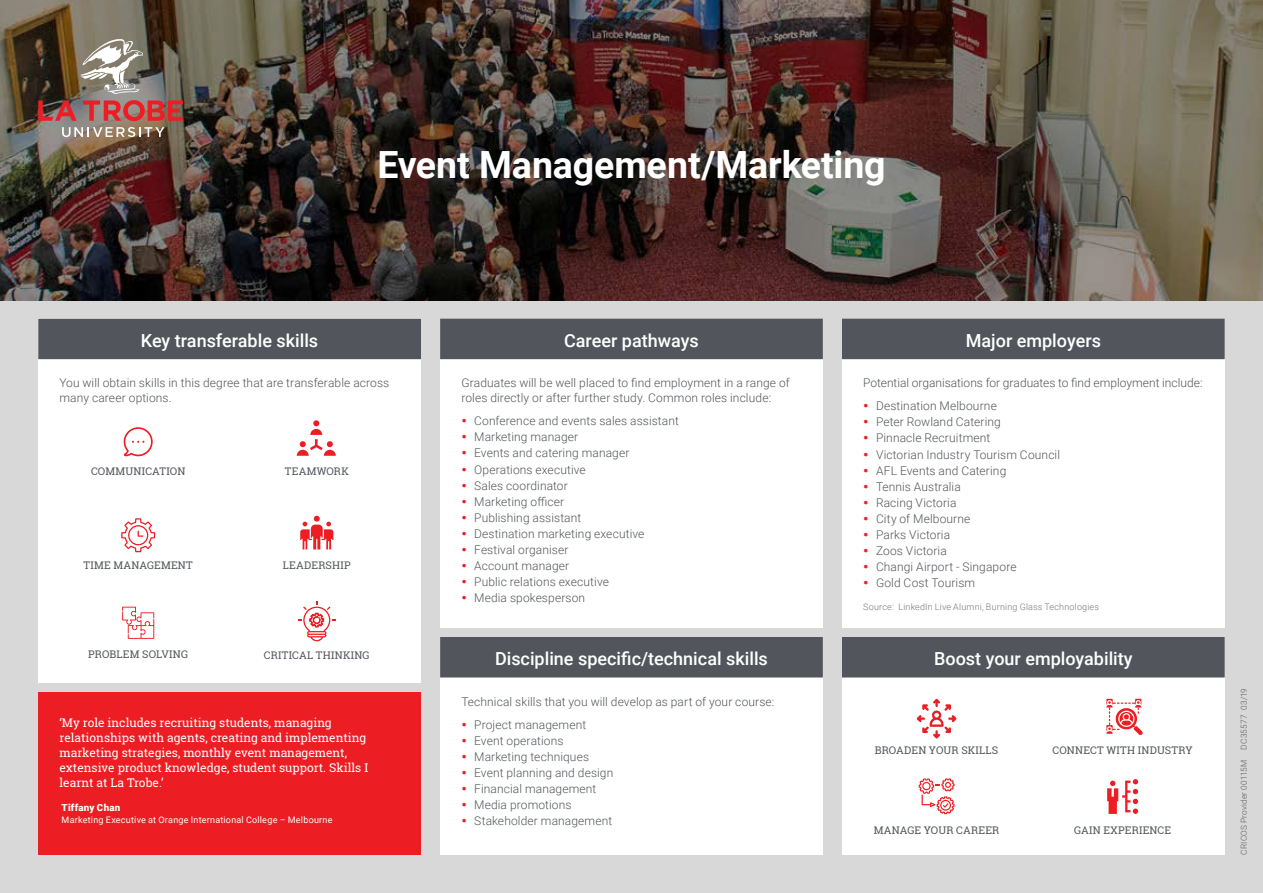
<style>
.page{position:relative;width:1263px;height:893px;background:#fff}
.page>*{position:absolute;margin:0;border:0;box-sizing:border-box;transform-origin:0 0}
.t1{font:700 37.5px "Roboto";letter-spacing:-.005em;color:#fff}
.t2{font:500 18px "Roboto";color:#fff}
.t3{font:300 12px/16px "Roboto";letter-spacing:.01em;color:#52555b}
.t4{font:12px/15px "Roboto Slab";color:#fff}
.t5{font:10.5px "Roboto Slab";letter-spacing:.02em;color:#52555b}
.t6{font:900 9.75px "Roboto";letter-spacing:.025em;color:#fff}
.t7{font:9px "Roboto";letter-spacing:.025em;color:#fff}
.t8{font:300 9px "Roboto";letter-spacing:.02em;color:#76777b}
.t9{font:300 8.25px "Roboto";letter-spacing:.025em;color:#5a5d61}
</style>
<div class="page">
<div style="left:0;top:301px;width:1263px;height:592px;background:#d7d8d7"></div>
<div style="left:38px;top:693px;width:383px;height:162px;background:#ed1d24"></div>
<div style="left:440px;top:637px;width:383px;height:218px;background:#fff"></div>
<div style="left:440px;top:637px;width:383px;height:40px;background:#52555b"></div>
<div style="left:440px;top:319px;width:383px;height:308px;background:#fff"></div>
<div style="left:440px;top:319px;width:383px;height:40px;background:#52555b"></div>
<div style="left:842px;top:319px;width:383px;height:308px;background:#fff"></div>
<div style="left:842px;top:319px;width:383px;height:40px;background:#52555b"></div>
<div style="left:38px;top:319px;width:383px;height:364px;background:#fff"></div>
<div style="left:38px;top:319px;width:383px;height:40px;background:#52555b"></div>
<img style="left:0;top:0;width:1263px;height:301px">
<svg style="left:38px;top:100px;width:39px;height:21px"></svg>
<svg style="left:83px;top:100px;width:100px;height:21px"></svg>
<svg style="left:62px;top:127px;width:102px;height:10px"></svg>
<svg style="left:80px;top:38px;width:63px;height:56px"></svg>
<div style="left:842px;top:637px;width:383px;height:218px;background:#fff"></div>
<div style="left:842px;top:637px;width:383px;height:40px;background:#52555b"></div>
<svg style="left:917px;top:699px;width:39px;height:39px"></svg>
<svg style="left:1106px;top:699px;width:37px;height:36px"></svg>
<svg style="left:919px;top:778px;width:35px;height:36px"></svg>
<svg style="left:1107px;top:779px;width:31px;height:35px"></svg>
<svg style="left:122px;top:607px;width:32px;height:32px"></svg>
<svg style="left:121px;top:518px;width:34px;height:34px"></svg>
<svg style="left:124px;top:427px;width:29px;height:29px"></svg>
<svg style="left:297px;top:420px;width:39px;height:36px"></svg>
<svg style="left:300px;top:516px;width:33px;height:33px"></svg>
<svg style="left:298px;top:601px;width:37px;height:40px"></svg>
<h1 class="t1" style="left:377px;top:138px;width:510px">Event Management/Marketing</h1>
<h2 class="t2" style="left:141px;top:328px;width:179px">Key transferable skills</h2>
<p class="t3" style="left:60px;top:375px;width:331px;line-height:15px">You will obtain skills in this degree that are transferable across many career options.</p>
<p class="t5" style="left:91px;top:464px;width:96px">COMMUNICATION</p>
<p class="t5" style="left:285px;top:464px;width:65px">TEAMWORK</p>
<p class="t5" style="left:84px;top:558px;width:111px">TIME MANAGEMENT</p>
<p class="t5" style="left:88px;top:647px;width:101px">PROBLEM SOLVING</p>
<p class="t5" style="left:283px;top:558px;width:69px">LEADERSHIP</p>
<p class="t5" style="left:264px;top:648px;width:107px">CRITICAL THINKING</p>
<p class="t4" style="left:60px;top:715px;width:310px">‘My role includes recruiting students, managing relationships with agents, creating and implementing marketing strategies, monthly event management, extensive product knowledge, student support. Skills I learnt at La Trobe.’</p>
<p class="t6" style="left:62px;top:800px;width:60px">Tiffany Chan</p>
<p class="t7" style="left:62px;top:813px;width:272px">Marketing Executive at Orange International College – Melbourne</p>
<h2 class="t2" style="left:564px;top:328px;width:136px">Career pathways</h2>
<p class="t3" style="left:461px;top:375px;width:330px;line-height:15px">Graduates will be well placed to find employment in a range of roles directly or after further study. Common roles include:</p>
<p class="t3" style="left:474px;top:413px;width:206px">Conference and events sales assistant<br>Marketing manager<br>Events and catering manager<br>Operations executive<br>Sales coordinator<br>Marketing officer<br>Publishing assistant<br>Destination marketing executive<br>Festival organiser<br>Account manager<br>Public relations executive<br>Media spokesperson</p>
<h2 class="t2" style="left:495px;top:646px;width:274px">Discipline specific/technical skills</h2>
<p class="t3" style="left:474px;top:689px;width:302px;line-height:23.1px;text-indent:-13px">Technical skills that you will develop as part of your course:<br>Project management</p>
<p class="t3" style="left:474px;top:732px;width:141px">Event operations<br>Marketing techniques<br>Event planning and design<br>Financial management<br>Media promotions<br>Stakeholder management</p>
<h2 class="t2" style="left:966px;top:328px;width:137px">Major employers</h2>
<p class="t3" style="left:876px;top:371px;width:328px;line-height:23.1px;text-indent:-13px">Potential organisations for graduates to find employment include:<br>Destination Melbourne</p>
<p class="t3" style="left:876px;top:414px;width:186px">Peter Rowland Catering<br>Pinnacle Recruitment<br>Victorian Industry Tourism Council<br>AFL Events and Catering<br>Tennis Australia<br>Racing Victoria<br>City of Melbourne<br>Parks Victoria<br>Zoos Victoria<br>Changi Airport - Singapore<br>Gold Cost Tourism</p>
<p class="t8" style="left:863px;top:601px;width:237px">Source: LinkedIn Live Alumni, Burning Glass Technologies</p>
<h2 class="t2" style="left:934px;top:646px;width:200px">Boost your employability</h2>
<p class="t5" style="left:875px;top:743px;width:125px">BROADEN YOUR SKILLS</p>
<p class="t5" style="left:1052px;top:743px;width:142px">CONNECT WITH INDUSTRY</p>
<p class="t5" style="left:874px;top:823px;width:127px">MANAGE YOUR CAREER</p>
<p class="t5" style="left:1074px;top:823px;width:99px">GAIN EXPERIENCE</p>
<p class="t9" style="left:1238px;top:750px;width:63px;rotate:-90deg">DC35577 03/19</p>
<p class="t9" style="left:1238px;top:855px;width:96px;rotate:-90deg">CRICOS Provider 00115M</p>
</div>
